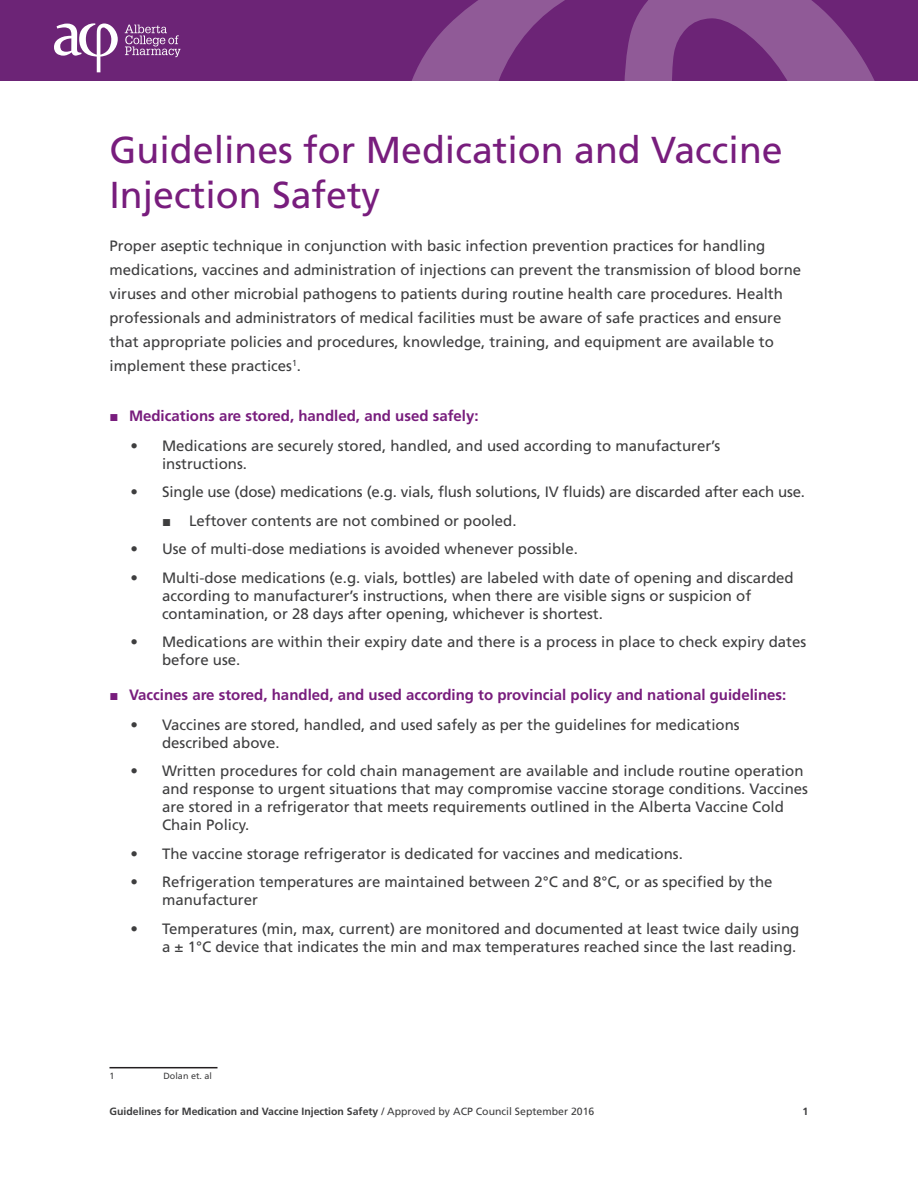
<style>
.page{position:relative;width:918px;height:1188px;background:#fff}
.page>*{position:absolute;margin:0;border:0;box-sizing:border-box;transform-origin:0 0}
.Guideline_Section_Ti{font:37.5px/45px "Frutiger";color:#781d7d}
.Guideline_Introducti{font:15px/18px "Frutiger";color:#3e3e3f}
.t1{font:700 15px "Frutiger";color:#781d7d}
.t2{font:700 10.5px "Frutiger";color:#3e3e3f}
.t3{font:9px "Frutiger";color:#3e3e3f}
.s1{font-family:"Arial";font-weight:400}
.s2{font-family:"Arial"}
.s3{font-weight:400}
</style>
<div class="page">
<div style="left:0;top:0;width:918px;height:80px;background:#6c2476"></div>
<svg style="left:412px;top:0;width:462px;height:80px"></svg>
<hr style="left:110px;top:1067px;width:108px;height:1px;background:#231f20">
<svg style="left:125px;top:25px;width:56px;height:32px"></svg>
<svg style="left:54px;top:23px;width:64px;height:49px"></svg>
<p class="Guideline_Section_Ti" style="left:110px;top:127px;width:675px">Guidelines for Medication and Vaccine<br>Injection Safety</p>
<p class="Guideline_Introducti" style="left:110px;top:234px;width:693px;line-height:24px">Proper aseptic technique in conjunction with basic infection prevention practices for handling medications, vaccines and administration of injections can prevent the transmission of blood borne viruses and other microbial pathogens to patients during routine health care procedures. Health professionals and administrators of medical facilities must be aware of safe practices and ensure that appropriate policies and procedures, knowledge, training, and equipment are available to implement these practices<sup>1</sup>.</p>
<p class="t1" style="left:110px;top:407px;width:371px"><span class="s1">■</span> Medications are stored, handled, and used safely:</p>
<p class="Guideline_Introducti" style="left:162px;top:436px;width:560px;text-indent:-32px">• Medications are securely stored, handled, and used according to manufacturer’s instructions.</p>
<p class="Guideline_Introducti" style="left:130px;top:483px;width:676px">• Single use (dose) medications (e.g. vials, flush solutions, IV fluids) are discarded after each use.</p>
<p class="Guideline_Introducti" style="left:162px;top:511px;width:356px"><span class="s2">■</span> Leftover contents are not combined or pooled.</p>
<p class="Guideline_Introducti" style="left:130px;top:540px;width:449px">• Use of multi-dose mediations is avoided whenever possible.</p>
<p class="Guideline_Introducti" style="left:162px;top:568px;width:633px;text-indent:-32px">• Multi-dose medications (e.g. vials, bottles) are labeled with date of opening and discarded according to manufacturer’s instructions, when there are visible signs or suspicion of contamination, or 28 days after opening, whichever is shortest.</p>
<p class="Guideline_Introducti" style="left:162px;top:633px;width:646px;text-indent:-32px">• Medications are within their expiry date and there is a process in place to check expiry dates before use.</p>
<p class="t1" style="left:110px;top:686px;width:678px"><span class="s1">■</span> Vaccines are stored, handled, and used according to provincial policy and national guidelines:</p>
<p class="Guideline_Introducti" style="left:162px;top:715px;width:579px;text-indent:-32px">• Vaccines are stored, handled, and used safely as per the guidelines for medications described above.</p>
<p class="Guideline_Introducti" style="left:162px;top:762px;width:648px;text-indent:-32px">• Written procedures for cold chain management are available and include routine operation and response to urgent situations that may compromise vaccine storage conditions. Vaccines are stored in a refrigerator that meets requirements outlined in the Alberta Vaccine Cold Chain Policy.</p>
<p class="Guideline_Introducti" style="left:130px;top:844px;width:554px">• The vaccine storage refrigerator is dedicated for vaccines and medications.</p>
<p class="Guideline_Introducti" style="left:162px;top:873px;width:612px;text-indent:-32px">• Refrigeration temperatures are maintained between 2°C and 8°C, or as specified by the manufacturer</p>
<p class="Guideline_Introducti" style="left:130px;top:919px;width:670px;text-align:right">• Temperatures (min, max, current) are monitored and documented at least twice daily using a ± 1°C device that indicates the min and max temperatures reached since the last reading.</p>
<p class="t3" style="left:110px;top:1070px;width:7px">1</p>
<p class="t3" style="left:164px;top:1070px;width:50px">Dolan et. al</p>
<p class="t2" style="left:110px;top:1105px;width:486px">Guidelines for Medication and Vaccine Injection Safety <span class="s3">/ Approved by ACP Council September 2016</span></p>
<p class="t2" style="left:803px;top:1105px;width:7px">1</p>
</div>
